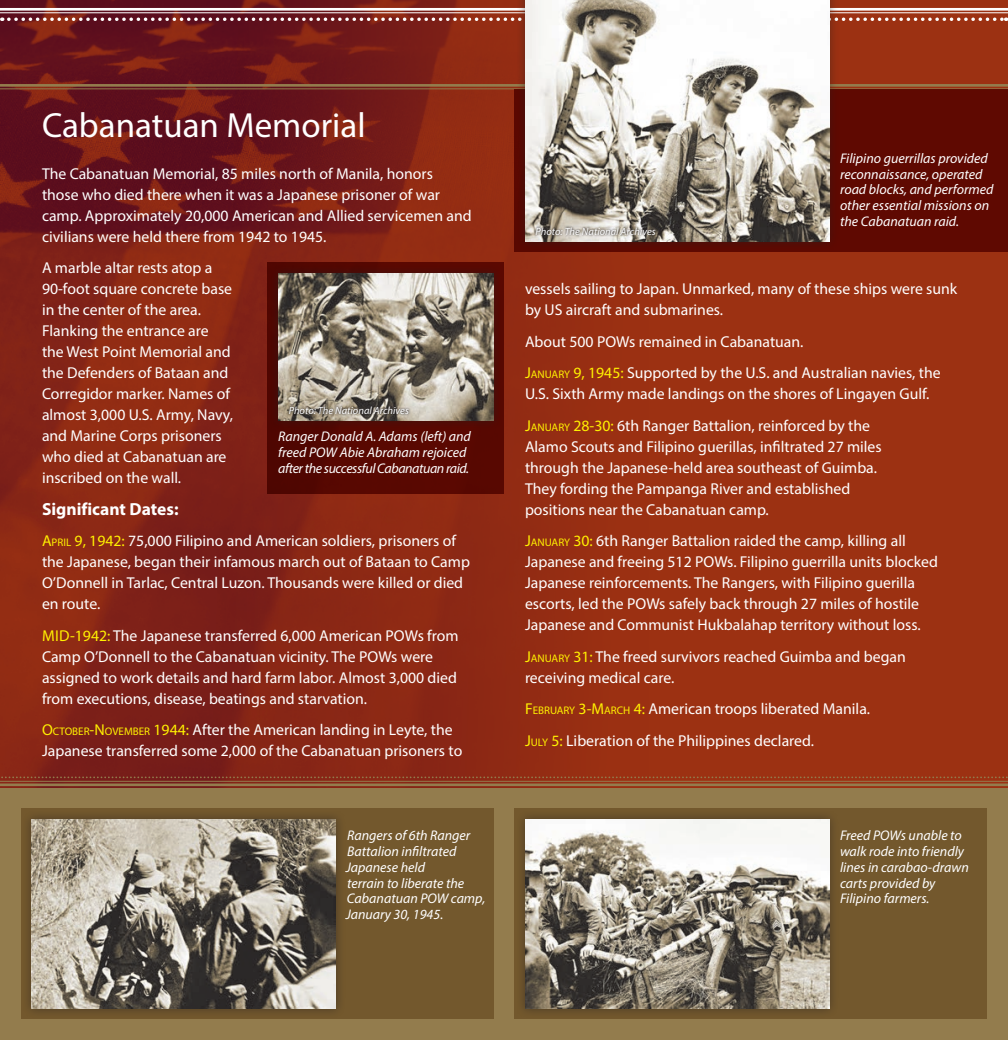
<style>
.page{position:relative;width:1008px;height:1040px;background:#fff}
.page>*{position:absolute;margin:0;border:0;box-sizing:border-box;transform-origin:0 0}
.t1{font:35px "Myriad Pro";color:#fff}
.t2{font:700 17.5px "Myriad Pro";color:#fff}
.t3{font:15.75px/21px "Myriad Pro";color:#fff}
.t4{font:italic 14px/15.8px "Myriad Pro";color:#fff}
.t5{font:italic 10.5px "Myriad Pro";color:#fff}
.s1{color:#fff101}
.s2{font-size:11.03px;color:#fff101}
</style>
<div class="page">
<div style="left:137px;top:0;width:871px;height:1040px;background:#9c3112"></div>
<img style="left:0;top:0;width:649px;height:788px">
<div style="left:0;top:788px;width:1008px;height:252px;background:#937c4d"></div>
<svg style="left:9px;top:17px;width:998px;height:4px"></svg>
<hr style="left:0;top:8px;width:1008px;height:3px;background:#fff">
<hr style="left:0;top:12px;width:1008px;height:1px;background:#fff">
<hr style="left:0;top:84px;width:1008px;height:3px;background:#937c4d">
<hr style="left:0;top:88px;width:1008px;height:1px;background:#937c4d">
<hr style="left:0;top:783px;width:1008px;height:3px;background:#937c4d">
<hr style="left:0;top:781px;width:1008px;height:1px;background:#937c4d">
<svg style="left:0;top:776px;width:1008px;height:2px"></svg>
<div style="left:21px;top:808px;width:473px;height:210px;background:#73582d"></div>
<div style="left:514px;top:808px;width:473px;height:210px;background:#73582d"></div>
<div style="left:22px;top:809px;width:324px;height:209px;background:#231f20;opacity:.5"></div>
<img style="left:32px;top:819px;width:304px;height:189px">
<div style="left:515px;top:809px;width:324px;height:208px;background:#6c532b"></div>
<img style="left:525px;top:819px;width:305px;height:189px">
<div style="left:514px;top:89px;width:494px;height:163px;background:#5f0901"></div>
<div style="left:515px;top:0;width:324px;height:251px;background:#231f20;opacity:.5"></div>
<img style="left:525px;top:0;width:304px;height:242px">
<svg style="left:533px;top:226px;width:125px;height:11px"></svg>
<div style="left:268px;top:262px;width:236px;height:232px;background:#580801"></div>
<div style="left:269px;top:263px;width:234px;height:167px;background:#231f20;opacity:.5"></div>
<img style="left:278px;top:273px;width:215px;height:147px">
<svg style="left:287px;top:404px;width:124px;height:11px"></svg>
<p class="t1" style="left:42px;top:103px;width:325px">Cabanatuan Memorial</p>
<p class="t3" style="left:42px;top:162px;width:431px">The Cabanatuan Memorial, 85 miles north of Manila, honors those who died there when it was a Japanese prisoner of war camp. Approximately 20,000 American and Allied servicemen and civilians were held there from 1942 to 1945.</p>
<p class="t3" style="left:42px;top:257px;width:192px">A marble altar rests atop a<br>90-foot square concrete base in the center of the area.<br>Flanking the entrance are the West Point Memorial and the Defenders of Bataan and<br>Corregidor marker. Names of almost 3,000 U.S. Army, Navy, and Marine Corps prisoners who died at Cabanatuan are inscribed on the wall.</p>
<p class="t2" style="left:42px;top:497px;width:138px">Significant Dates:</p>
<p class="t3" style="left:42px;top:530px;width:429px"><span class="s1">A</span><span class="s2">PRIL</span> <span class="s1">9, 1942:</span> 75,000 Filipino and American soldiers, prisoners of the Japanese, began their infamous march out of Bataan to Camp O’Donnell in Tarlac, Central Luzon. Thousands were killed or died en route.</p>
<p class="t3" style="left:42px;top:624px;width:418px"><span class="s1">MID-1942:</span> The Japanese transferred 6,000 American POWs from Camp O’Donnell to the Cabanatuan vicinity. The POWs were assigned to work details and hard farm labor. Almost 3,000 died from executions, disease, beatings and starvation.</p>
<p class="t3" style="left:42px;top:719px;width:422px"><span class="s1">O</span><span class="s2">CTOBER</span><span class="s1">-N</span><span class="s2">OVEMBER</span> <span class="s1">1944:</span> After the American landing in Leyte, the<br>Japanese transferred some 2,000 of the Cabanatuan prisoners to</p>
<p class="t5" style="left:289px;top:403px;width:122px">Photo: The National Archives</p>
<p class="t4" style="left:278px;top:428px;width:194px">Ranger Donald A. Adams (left) and freed POW Abie Abraham rejoiced after the successful Cabanatuan raid.</p>
<p class="t5" style="left:536px;top:225px;width:122px">Photo: The National Archives</p>
<p class="t4" style="left:840px;top:150px;width:155px">Filipino guerrillas provided reconnaissance, operated road blocks, and performed other essential missions on the Cabanatuan raid.</p>
<p class="t3" style="left:525px;top:278px;width:434px">vessels sailing to Japan. Unmarked, many of these ships were sunk by US aircraft and submarines.</p>
<p class="t3" style="left:525px;top:330px;width:280px">About 500 POWs remained in Cabanatuan.</p>
<p class="t3" style="left:525px;top:362px;width:417px"><span class="s1">J</span><span class="s2">AN UARY</span> <span class="s1">9, 1945:</span> Supported by the U.S. and Australian navies, the<br>U.S. Sixth Army made landings on the shores of Lingayen Gulf.</p>
<p class="t3" style="left:525px;top:414px;width:358px"><span class="s1">J</span><span class="s2">AN UARY</span> <span class="s1">28-30:</span> 6th Ranger Battalion, reinforced by the Alamo Scouts and Filipino guerillas, infiltrated 27 miles through the Japanese-held area southeast of Guimba.<br>They fording the Pampanga River and established positions near the Cabanatuan camp.</p>
<p class="t3" style="left:525px;top:530px;width:414px"><span class="s1">J</span><span class="s2">AN UARY</span> <span class="s1">30:</span> 6th Ranger Battalion raided the camp, killing all Japanese and freeing 512 POWs. Filipino guerrilla units blocked Japanese reinforcements. The Rangers, with Filipino guerilla escorts, led the POWs safely back through 27 miles of hostile Japanese and Communist Hukbalahap territory without loss.</p>
<p class="t3" style="left:525px;top:645px;width:382px"><span class="s1">J</span><span class="s2">AN UARY</span> <span class="s1">31:</span> The freed survivors reached Guimba and began receiving medical care.</p>
<p class="t3" style="left:525px;top:698px;width:347px"><span class="s1">F</span><span class="s2">EBRUARY</span> <span class="s1">3-M</span><span class="s2">ARCH</span> <span class="s1">4:</span> American troops liberated Manila.</p>
<p class="t3" style="left:525px;top:729px;width:291px"><span class="s1">J</span><span class="s2">ULY</span> <span class="s1">5:</span> Liberation of the Philippines declared.</p>
<p class="t4" style="left:346px;top:827px;width:141px">Rangers of 6th Ranger<br>Battalion infiltrated<br>Japanese held<br>terrain to liberate the<br>Cabanatuan POW camp,<br>January 30, 1945.</p>
<p class="t4" style="left:840px;top:827px;width:130px">Freed POWs unable to walk rode into friendly lines in carabao-drawn carts provided by<br>Filipino farmers.</p>
</div>
